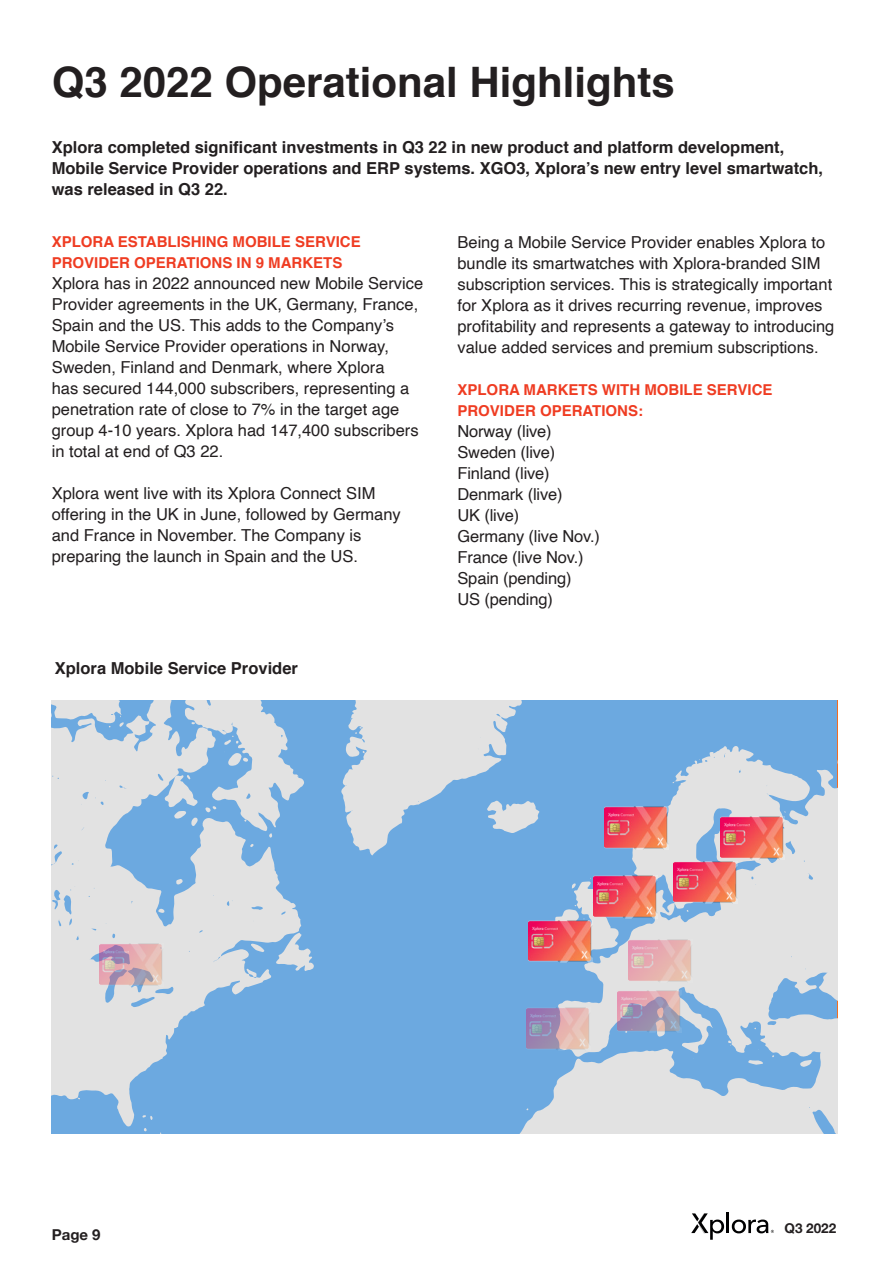
<style>
.page{position:relative;width:893px;height:1263px;background:#fff}
.page>*{position:absolute;margin:0;border:0;box-sizing:border-box;transform-origin:0 0}
.Tittel_1__TOC{font:700 42px "Helvetica";color:#231f20}
.Ingress{font:16.5px/21px "Helvetica";color:#231f20}
.Ingress-2{font:700 16.5px/21px "Helvetica";color:#231f20}
.Ingress-3{font:700 15px/21px "Helvetica";color:#ef3c22}
.t1{font:700 15px "Helvetica Neue";color:#231f20}
.t2{font:700 13.5px "Helvetica Neue";color:#231f20}
</style>
<div class="page">
<div style="left:52px;top:700px;width:785px;height:433px;background:#6ca9e0"></div>
<svg style="left:520px;top:746px;width:317px;height:387px;fill:#e2e2e2"></svg>
<svg style="left:52px;top:700px;width:321px;height:432px"></svg>
<svg style="left:276px;top:933px;width:38px;height:38px"></svg>
<svg style="left:251px;top:944px;width:13px;height:8px"></svg>
<svg style="left:800px;top:1060px;width:12px;height:7px"></svg>
<svg style="left:748px;top:1060px;width:15px;height:5px"></svg>
<svg style="left:246px;top:969px;width:11px;height:9px"></svg>
<svg style="left:176px;top:879px;width:7px;height:6px"></svg>
<svg style="left:158px;top:908px;width:7px;height:5px"></svg>
<svg style="left:142px;top:1115px;width:11px;height:5px"></svg>
<svg style="left:52px;top:700px;width:84px;height:27px"></svg>
<svg style="left:728px;top:1040px;width:4px;height:6px"></svg>
<svg style="left:656px;top:1033px;width:14px;height:5px"></svg>
<svg style="left:552px;top:877px;width:68px;height:77px"></svg>
<svg style="left:754px;top:1025px;width:5px;height:4px"></svg>
<svg style="left:164px;top:700px;width:399px;height:155px"></svg>
<img style="left:605px;top:807px;width:64px;height:42px">
<img style="left:673px;top:861px;width:64px;height:43px">
<img style="left:720px;top:817px;width:64px;height:42px">
<img style="left:99px;top:944px;width:64px;height:42px">
<img style="left:629px;top:940px;width:64px;height:42px">
<img style="left:617px;top:990px;width:64px;height:43px">
<img style="left:528px;top:920px;width:64px;height:43px">
<img style="left:594px;top:876px;width:64px;height:42px">
<img style="left:526px;top:1008px;width:64px;height:42px">
<hr style="left:727px;top:1212px;width:2px;height:21px;background:#000001">
<svg style="left:691px;top:1213px;width:33px;height:27px"></svg>
<svg style="left:732px;top:1219px;width:42px;height:14px"></svg>
<p class="Tittel_1__TOC" style="left:52px;top:49px;width:625px">Q3 2022 Operational Highlights</p>
<p class="Ingress-2" style="left:52px;top:137px;width:773px">Xplora completed significant investments in Q3 22 in new product and platform development,<br>Mobile Service Provider operations and ERP systems. XGO3, Xplora’s new entry level smartwatch, was released in Q3 22.</p>
<p class="Ingress-3" style="left:52px;top:232px;width:310px">XPLORA ESTABLISHING MOBILE SERVICE<br>PROVIDER OPERATIONS IN 9 MARKETS</p>
<p class="Ingress" style="left:52px;top:273px;width:373px">Xplora has in 2022 announced new Mobile Service Provider agreements in the UK, Germany, France, Spain and the US. This adds to the Company’s Mobile Service Provider operations in Norway, Sweden, Finland and Denmark, where Xplora<br>has secured 144,000 subscribers, representing a penetration rate of close to 7% in the target age group 4-10 years. Xplora had 147,400 subscribers in total at end of Q3 22.</p>
<p class="Ingress" style="left:52px;top:483px;width:351px">Xplora went live with its Xplora Connect SIM offering in the UK in June, followed by Germany and France in November. The Company is preparing the launch in Spain and the US.</p>
<p class="Ingress-2" style="left:55px;top:658px;width:245px">Xplora Mobile Service Provider</p>
<p class="Ingress" style="left:457px;top:233px;width:378px">Being a Mobile Service Provider enables Xplora to bundle its smartwatches with Xplora-branded SIM subscription services. This is strategically important for Xplora as it drives recurring revenue, improves profitability and represents a gateway to introducing value added services and premium subscriptions.</p>
<p class="Ingress-3" style="left:457px;top:380px;width:317px">XPLORA MARKETS WITH MOBILE SERVICE<br>PROVIDER OPERATIONS:</p>
<p class="Ingress" style="left:457px;top:422px;width:96px">Norway (live)</p>
<p class="Ingress" style="left:457px;top:443px;width:99px">Sweden (live)</p>
<p class="Ingress" style="left:457px;top:464px;width:94px">Finland (live)</p>
<p class="Ingress" style="left:457px;top:485px;width:107px">Denmark (live)</p>
<p class="Ingress" style="left:457px;top:506px;width:63px">UK (live)</p>
<p class="Ingress" style="left:457px;top:527px;width:144px">Germany (live Nov.)</p>
<p class="Ingress" style="left:457px;top:548px;width:128px">France (live Nov.)</p>
<p class="Ingress" style="left:457px;top:569px;width:116px">Spain (pending)</p>
<p class="Ingress" style="left:457px;top:590px;width:97px">US (pending)</p>
<p class="t1" style="left:52px;top:1222px;width:50px">Page 9</p>
<p class="t2" style="left:784px;top:1218px;width:53px">Q3 2022</p>
</div>
